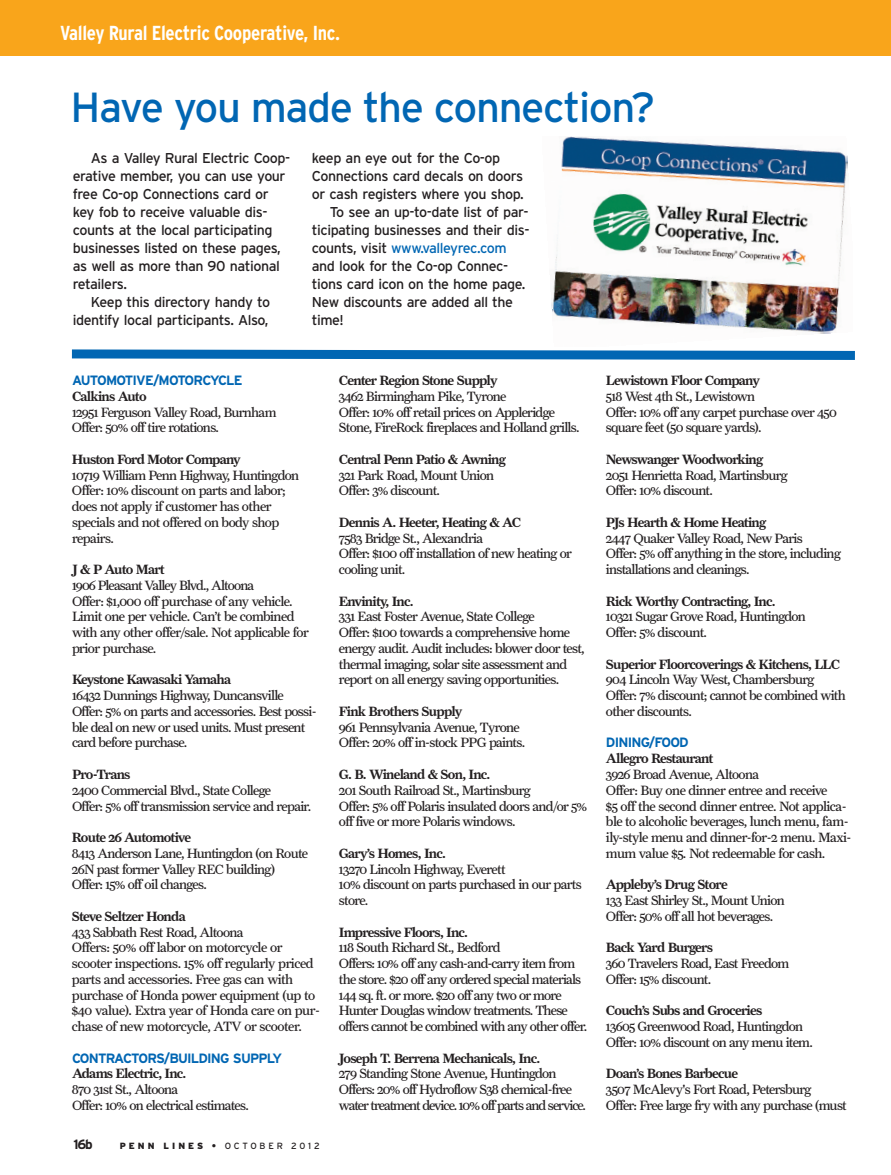
<style>
.page{position:relative;width:891px;height:1175px;background:#fff}
.page>*{position:absolute;margin:0;border:0;box-sizing:border-box;transform-origin:0 0}
.t1{font:42px "Interstate";letter-spacing:-.035em;color:#0166b3}
.t2{font:700 condensed 20.25px "Interstate";letter-spacing:-.015em;color:#fff}
.t3{font:14.25px/18px "Interstate";letter-spacing:-.035em;color:#231f20}
.t4{font:14.25px "Interstate";letter-spacing:-.035em;color:#0166b3}
.t5{font:13.5px/15.8px "Farnham Text";letter-spacing:-.05em;color:#231f20}
.t6{font:13.5px "Farnham Text Semi";letter-spacing:-.055em;color:#231f20}
.t7{font:700 13.5px "Interstate";letter-spacing:-.06em;color:#0166b3}
.t8{font:700 13.5px "Interstate";color:#231f20}
.t9{font:9px "Interstate";letter-spacing:.31em;color:#231f20}
.s1{color:#231f20}
.s2{font-weight:900}
.s3{font-weight:700}
</style>
<div class="page">
<div style="left:0;top:0;width:891px;height:56px;background:#f9a51b"></div>
<img style="left:551px;top:136px;width:297px;height:198px">
<svg style="left:71px;top:349px;width:784px;height:11px;background:#2f81c0"></svg>
<h2 class="t2" style="left:60px;top:21px;width:282px">Valley Rural Electric Cooperative, Inc.</h2>
<h1 class="t1" style="left:70px;top:83px;width:586px">Have you made the connection?</h1>
<p class="t3" style="left:73px;top:149px;width:219px;text-indent:18px">As a Valley Rural Electric Coop&shy;erative member, you can use your free Co-op Connections card or key fob to receive valuable dis&shy;counts at the local participating businesses listed on these pages, as well as more than 90 national retailers.</p>
<p class="t3" style="left:73px;top:293px;width:199px;text-align:right">Keep this directory handy to identify local participants. Also,</p>
<p class="t3" style="left:312px;top:149px;width:190px">keep an eye out for the Co-op</p>
<p class="t3" style="left:312px;top:167px;width:213px">Connections card decals on doors</p>
<p class="t3" style="left:312px;top:185px;width:213px">or cash registers where you shop.</p>
<p class="t3" style="left:330px;top:203px;width:200px">To see an up-to-date list of par-</p>
<p class="t3" style="left:312px;top:221px;width:219px">ticipating businesses and their dis-</p>
<p class="t4" style="left:312px;top:240px;width:196px"><span class="s1">counts, visit</span> www.valleyrec.com</p>
<p class="t3" style="left:312px;top:257px;width:198px">and look for the Co-op Connec-</p>
<p class="t3" style="left:312px;top:275px;width:215px">tions card icon on the home page.</p>
<p class="t3" style="left:312px;top:293px;width:203px">New discounts are added all the</p>
<p class="t3" style="left:312px;top:311px;width:34px">time!</p>
<p class="t7" style="left:72px;top:372px;width:172px">AUTOMOTIVE/MOTORCYCLE</p>
<p class="t6" style="left:72px;top:388px;width:76px">Calkins Auto</p>
<p class="t5" style="left:72px;top:404px;width:206px">12951 Ferguson Valley Road, Burnham<br>Offer: 50% off tire rotations.</p>
<p class="t6" style="left:72px;top:451px;width:170px">Huston Ford Motor Company</p>
<p class="t5" style="left:72px;top:467px;width:229px">10719 William Penn Highway, Huntingdon<br>Offer: 10% discount on parts and labor; does not apply if customer has other specials and not offered on body shop repairs.</p>
<p class="t6" style="left:72px;top:561px;width:94px">J &amp; P Auto Mart</p>
<p class="t5" style="left:72px;top:577px;width:238px">1906 Pleasant Valley Blvd., Altoona<br>Offer: $1,000 off purchase of any vehicle.<br>Limit one per vehicle. Can’t be combined with any other offer/sale. Not applicable for prior purchase.</p>
<p class="t6" style="left:72px;top:672px;width:161px">Keystone Kawasaki Yamaha</p>
<p class="t5" style="left:72px;top:687px;width:246px">16432 Dunnings Highway, Duncansville Offer: 5% on parts and accessories. Best possi&shy;ble deal on new or used units. Must present card before purchase.</p>
<p class="t6" style="left:72px;top:766px;width:60px">Pro-Trans</p>
<p class="t5" style="left:72px;top:782px;width:241px">2400 Commercial Blvd., State College<br>Offer: 5% off transmission service and repair.</p>
<p class="t6" style="left:72px;top:829px;width:121px">Route 26 Automotive</p>
<p class="t5" style="left:72px;top:845px;width:238px">8413 Anderson Lane, Huntingdon (on Route<br>26N past former Valley REC building)<br>Offer: 15% off oil changes.</p>
<p class="t6" style="left:72px;top:908px;width:115px">Steve Seltzer Honda</p>
<p class="t5" style="left:72px;top:924px;width:250px">433 Sabbath Rest Road, Altoona<br>Offers: 50% off labor on motorcycle or scooter inspections. 15% off regularly priced parts and accessories. Free gas can with purchase of Honda power equipment (up to $40 value). Extra year of Honda care on pur&shy;chase of new motorcycle, ATV or scooter.</p>
<p class="t7" style="left:72px;top:1050px;width:212px">CONTRACTORS/BUILDING SUPPLY</p>
<p class="t6" style="left:72px;top:1065px;width:116px">Adams Electric, Inc.</p>
<p class="t5" style="left:72px;top:1081px;width:178px">870 31st St., Altoona<br>Offer: 10% on electrical estimates.</p>
<p class="t8" style="left:74px;top:1136px;width:21px">16b</p>
<p class="t9" style="left:120px;top:1140px;width:202px"><span class="s2">PENN LINES</span> <span class="s3">•</span> OCTOBER 2012</p>
<p class="t6" style="left:339px;top:372px;width:160px">Center Region Stone Supply</p>
<p class="t5" style="left:339px;top:388px;width:242px">3462 Birmingham Pike, Tyrone<br>Offer: 10% off retail prices on Appleridge<br>Stone, FireRock fireplaces and Holland grills.</p>
<p class="t6" style="left:339px;top:451px;width:169px">Central Penn Patio &amp; Awning</p>
<p class="t5" style="left:339px;top:467px;width:157px">321 Park Road, Mount Union<br>Offer: 3% discount.</p>
<p class="t6" style="left:339px;top:514px;width:184px">Dennis A. Heeter, Heating &amp; AC</p>
<p class="t5" style="left:339px;top:530px;width:234px">7583 Bridge St., Alexandria<br>Offer: $100 off installation of new heating or cooling unit.</p>
<p class="t6" style="left:339px;top:593px;width:76px">Envinity, Inc.</p>
<p class="t5" style="left:339px;top:609px;width:247px">331 East Foster Avenue, State College<br>Offer: $100 towards a comprehensive home energy audit. Audit includes: blower door test, thermal imaging, solar site assessment and report on all energy saving opportunities.</p>
<p class="t6" style="left:339px;top:703px;width:125px">Fink Brothers Supply</p>
<p class="t5" style="left:339px;top:719px;width:188px">961 Pennsylvania Avenue, Tyrone<br>Offer: 20% off in-stock PPG paints.</p>
<p class="t6" style="left:339px;top:766px;width:153px">G. B. Wineland &amp; Son, Inc.</p>
<p class="t5" style="left:339px;top:782px;width:250px">201 South Railroad St., Martinsburg<br>Offer: 5% off Polaris insulated doors and/or 5% off five or more Polaris windows.</p>
<p class="t6" style="left:339px;top:845px;width:108px">Gary’s Homes, Inc.</p>
<p class="t5" style="left:339px;top:861px;width:244px">13270 Lincoln Highway, Everett<br>10% discount on parts purchased in our parts store.</p>
<p class="t6" style="left:339px;top:924px;width:131px">Impressive Floors, Inc.</p>
<p class="t5" style="left:339px;top:939px;width:250px">118 South Richard St., Bedford<br>Offers: 10% off any cash-and-carry item from the store. $20 off any ordered special materials 144 sq. ft. or more. $20 off any two or more Hunter Douglas window treatments. These offers cannot be combined with any other offer.</p>
<p class="t6" style="left:339px;top:1050px;width:203px">Joseph T. Berrena Mechanicals, Inc.</p>
<p class="t5" style="left:339px;top:1065px;width:249px">279 Standing Stone Avenue, Huntingdon<br>Offers: 20% off Hydroflow S38 chemical-free water treatment device. 10% off parts and service.</p>
<p class="t6" style="left:606px;top:372px;width:155px">Lewistown Floor Company</p>
<p class="t5" style="left:606px;top:388px;width:232px">518 West 4th St., Lewistown<br>Offer: 10% off any carpet purchase over 450 square feet (50 square yards).</p>
<p class="t6" style="left:606px;top:451px;width:159px">Newswanger Woodworking</p>
<p class="t5" style="left:606px;top:467px;width:183px">2051 Henrietta Road, Martinsburg<br>Offer: 10% discount.</p>
<p class="t6" style="left:606px;top:514px;width:162px">PJs Hearth &amp; Home Heating</p>
<p class="t5" style="left:606px;top:530px;width:237px">2447 Quaker Valley Road, New Paris<br>Offer: 5% off anything in the store, including installations and cleanings.</p>
<p class="t6" style="left:606px;top:593px;width:171px">Rick Worthy Contracting, Inc.</p>
<p class="t5" style="left:606px;top:609px;width:201px">10321 Sugar Grove Road, Huntingdon<br>Offer: 5% discount.</p>
<p class="t6" style="left:606px;top:656px;width:236px">Superior Floorcoverings &amp; Kitchens, LLC</p>
<p class="t5" style="left:606px;top:672px;width:241px">904 Lincoln Way West, Chambersburg<br>Offer: 7% discount; cannot be combined with other discounts.</p>
<p class="t7" style="left:606px;top:735px;width:84px">DINING/FOOD</p>
<p class="t6" style="left:606px;top:750px;width:109px">Allegro Restaurant</p>
<p class="t5" style="left:606px;top:766px;width:247px">3926 Broad Avenue, Altoona<br>Offer: Buy one dinner entree and receive<br>$5 off the second dinner entree. Not applica&shy;ble to alcoholic beverages, lunch menu, fam&shy;ily-style menu and dinner-for-2 menu. Maxi&shy;mum value $5. Not redeemable for cash.</p>
<p class="t6" style="left:606px;top:876px;width:123px">Appleby’s Drug Store</p>
<p class="t5" style="left:606px;top:892px;width:180px">133 East Shirley St., Mount Union<br>Offer: 50% off all hot beverages.</p>
<p class="t6" style="left:606px;top:939px;width:109px">Back Yard Burgers</p>
<p class="t5" style="left:606px;top:955px;width:185px">360 Travelers Road, East Freedom<br>Offer: 15% discount.</p>
<p class="t6" style="left:606px;top:1002px;width:158px">Couch’s Subs and Groceries</p>
<p class="t5" style="left:606px;top:1018px;width:208px">13605 Greenwood Road, Huntingdon<br>Offer: 10% discount on any menu item.</p>
<p class="t6" style="left:606px;top:1065px;width:134px">Doan’s Bones Barbecue</p>
<p class="t5" style="left:606px;top:1081px;width:242px">3507 McAlevy's Fort Road, Petersburg<br>Offer: Free large fry with any purchase (must</p>
</div>
